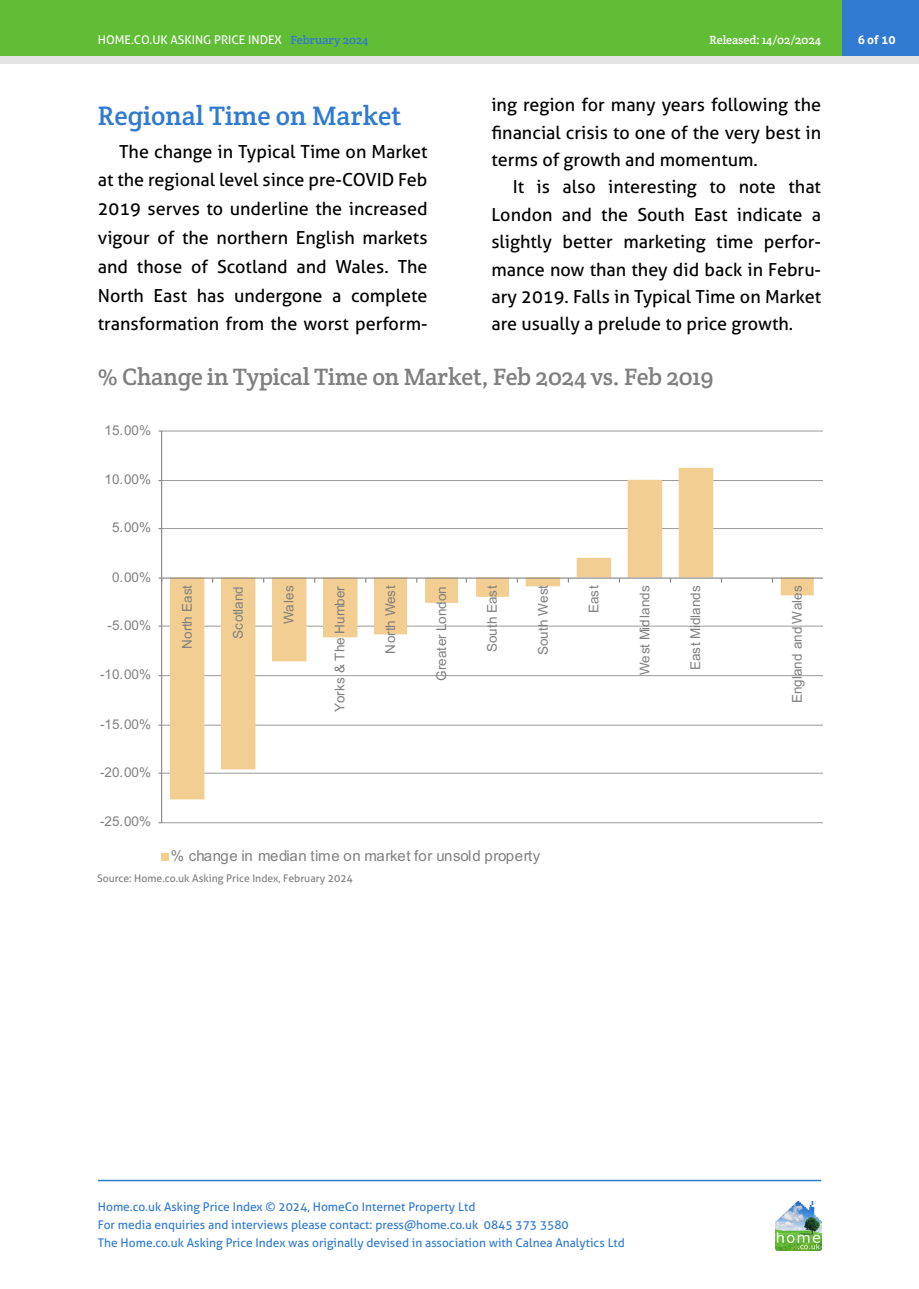
<style>
.page{position:relative;width:919px;height:1289px;background:#fff}
.page>*{position:absolute;margin:0;border:0;box-sizing:border-box;transform-origin:0 0}
.HAPI_Sub_subhead{font:27px "Crete Round";color:#307ad1}
.HAPI_graphic_title{font:24px "Crete Round";letter-spacing:-.01em;color:#808080}
.HAPI_body{font:18px/27.5px "Aller";color:#000;text-align:justify}
.t1{font:15px "Arial";letter-spacing:.01em;color:#808080}
.t2{font:13.5px "Arial";color:#808080}
.t3{font:12px/18px "Aller";color:#307ad1}
.t4{font:12px "Aller";color:#fff}
.t5{font:12px "Crete Round";color:#fff}
.t6{font:700 12px "Aller";color:#fff}
.HAPI_Source{font:10.5px "Aller";color:#808080}
.s1{font-family:"Crete Round";color:#307ad1}
</style>
<div class="page">
<hr style="left:98px;top:1179px;width:723px;height:2px;background:#307ad1">
<div style="left:0;top:0;width:918px;height:64px;background:#e4e4e4"></div>
<div style="left:0;top:0;width:918px;height:55px;background:#62bd36"></div>
<img style="left:775px;top:1201px;width:46px;height:49px">
<div style="left:842px;top:0;width:76px;height:55px;background:#307ad1"></div>
<hr style="left:162px;top:822px;width:660px;height:1px;background:#b0b0b0">
<hr style="left:162px;top:773px;width:660px;height:1px;background:#b7b7b7">
<hr style="left:162px;top:725px;width:660px;height:1px;background:#b9b9b9">
<hr style="left:162px;top:675px;width:660px;height:1px;background:#a8a8a8">
<hr style="left:162px;top:626px;width:660px;height:1px;background:#bfbfbf">
<hr style="left:162px;top:528px;width:660px;height:1px;background:#a1a1a1">
<hr style="left:162px;top:480px;width:660px;height:1px;background:#9e9e9e">
<hr style="left:162px;top:431px;width:660px;height:1px;background:#c9c9c9">
<svg style="left:170px;top:468px;width:643px;height:331px"></svg>
<hr style="left:161px;top:431px;width:1px;height:391px;background:#868686">
<hr style="left:162px;top:577px;width:660px;height:1px;background:#868686">
<div style="left:161px;top:853px;width:7px;height:8px;background:#f3ce92"></div>
<p class="t4" style="left:98px;top:32px;width:272px">HOME.CO.UK ASKING PRICE INDEX <span class="s1">February 2024</span></p>
<p class="t5" style="left:709px;top:32px;width:113px">Released: 14/02/2024</p>
<p class="t6" style="left:857px;top:32px;width:39px">6 of 10</p>
<p class="HAPI_Sub_subhead" style="left:98px;top:98px;width:305px">Regional Time on Market</p>
<p class="HAPI_body" style="left:98px;top:137px;width:331px;line-height:28.8px;text-indent:21px">The change in Typical Time on Market at the regional level since pre-COVID Feb 2019 serves to underline the increased vigour of the northern English markets and those of Scotland and Wales. The North East has undergone a complete transformation from the worst perform-</p>
<p class="HAPI_body" style="left:491px;top:91px;width:331px">ing region for many years following the financial crisis to one of the very best in terms of growth and momentum.</p>
<p class="HAPI_body" style="left:491px;top:173px;width:331px;text-indent:21px">It is also interesting to note that London and the South East indicate a slightly better marketing time perfor&shy;mance now than they did back in Febru&shy;ary 2019. Falls in Typical Time on Market are usually a prelude to price growth.</p>
<p class="HAPI_graphic_title" style="left:98px;top:361px;width:617px">% Change in Typical Time on Market, Feb 2024 vs. Feb 2019</p>
<p class="t2" style="left:105px;top:420px;width:48px">15.00%</p>
<p class="t2" style="left:105px;top:470px;width:48px">10.00%</p>
<p class="t2" style="left:112px;top:518px;width:41px">5.00%</p>
<p class="t2" style="left:112px;top:567px;width:41px">0.00%</p>
<p class="t2" style="left:108px;top:616px;width:45px">-5.00%</p>
<p class="t2" style="left:100px;top:665px;width:52px">-10.00%</p>
<p class="t2" style="left:100px;top:715px;width:52px">-15.00%</p>
<p class="t2" style="left:100px;top:763px;width:52px">-20.00%</p>
<p class="t2" style="left:100px;top:812px;width:52px">-25.00%</p>
<p class="t2" style="left:178px;top:649px;width:65px;rotate:-90deg">North East</p>
<p class="t2" style="left:229px;top:639px;width:54px;rotate:-90deg">Scotland</p>
<p class="t2" style="left:279px;top:624px;width:40px;rotate:-90deg">Wales</p>
<p class="t2" style="left:330px;top:712px;width:128px;rotate:-90deg">Yorks &amp; The Humber</p>
<p class="t2" style="left:381px;top:654px;width:70px;rotate:-90deg">North West</p>
<p class="t2" style="left:432px;top:681px;width:96px;rotate:-90deg">Greater London</p>
<p class="t2" style="left:483px;top:652px;width:68px;rotate:-90deg">South East</p>
<p class="t2" style="left:533px;top:655px;width:71px;rotate:-90deg">South West</p>
<p class="t2" style="left:584px;top:613px;width:29px;rotate:-90deg">East</p>
<p class="t2" style="left:635px;top:675px;width:91px;rotate:-90deg">West Midlands</p>
<p class="t2" style="left:686px;top:670px;width:86px;rotate:-90deg">East Midlands</p>
<p class="t2" style="left:787px;top:703px;width:119px;rotate:-90deg">England and Wales</p>
<p class="t1" style="left:171px;top:845px;width:370px">% change in median time on market for unsold property</p>
<p class="HAPI_Source" style="left:97px;top:871px;width:257px">Source: Home.co.uk Asking Price Index, February 2024</p>
<p class="t3" style="left:98px;top:1197px;width:528px">Home.co.uk Asking Price Index © 2024, HomeCo Internet Property Ltd<br>For media enquiries and interviews please contact: press@home.co.uk 0845 373 3580<br>The Home.co.uk Asking Price Index was originally devised in association with Calnea Analytics Ltd</p>
</div>
